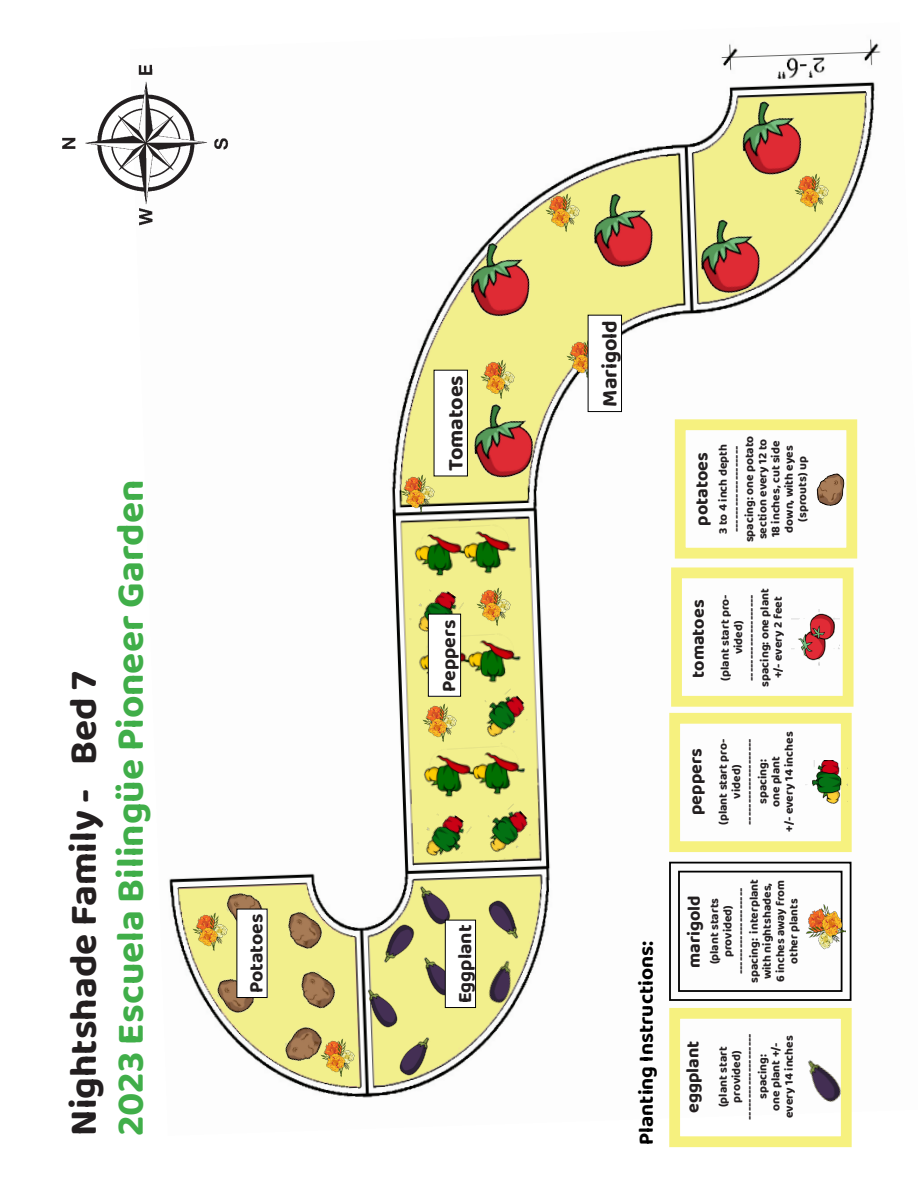
<style>
.page{position:relative;width:918px;height:1188px;background:#fff}
.page>*{position:absolute;margin:0;border:0;box-sizing:border-box;transform-origin:0 0}
.t1{font:39px/46.8px "Baloo 2";color:#40ae49}
.t2{font:21.6px "Baloo 2";color:#231f20}
.t3{font:21px "Baloo 2";color:#000}
.t4{font:19.65px "Baloo 2";color:#231f20}
.t5{font:700 18px "Baloo Tamma 2";color:#231f20}
.t6{font:700 12px/13.2px "Baloo Tamma 2";color:#231f20;text-align:center}
.s1{color:#231f20}
</style>
<div class="page">
<img style="left:169px;top:38px;width:712px;height:1060px">
<img style="left:62px;top:54px;width:173px;height:183px">
<div style="left:671px;top:567px;width:183px;height:140px;border:11px solid #f6f17f"></div>
<div style="left:675px;top:419px;width:182px;height:140px;border:11px solid #f6f17f"></div>
<div style="left:669px;top:713px;width:183px;height:139px;border:11px solid #f6f17f"></div>
<svg style="left:668px;top:861px;width:184px;height:141px"></svg>
<div style="left:678px;top:871px;width:165px;height:121px;border:2px solid #000"></div>
<img style="left:791px;top:609px;width:49px;height:57px">
<img style="left:806px;top:760px;width:41px;height:45px">
<img style="left:815px;top:472px;width:29px;height:36px">
<img style="left:803px;top:899px;width:43px;height:56px">
<div style="left:669px;top:1008px;width:183px;height:139px;border:11px solid #f6f17f"></div>
<img style="left:789px;top:1048px;width:68px;height:69px">
<img style="left:220px;top:882px;width:49px;height:52px">
<img style="left:568px;top:179px;width:107px;height:105px">
<img style="left:210px;top:968px;width:49px;height:52px">
<img style="left:419px;top:701px;width:42px;height:41px">
<div style="left:237px;top:909px;width:30px;height:89px;background:#fff"></div>
<img style="left:376px;top:920px;width:49px;height:48px">
<img style="left:411px;top:882px;width:50px;height:48px">
<img style="left:448px;top:389px;width:107px;height:106px">
<img style="left:445px;top:228px;width:107px;height:105px">
<img style="left:398px;top:472px;width:41px;height:41px">
<img style="left:477px;top:358px;width:41px;height:41px">
<img style="left:564px;top:337px;width:24px;height:42px">
<div style="left:588px;top:315px;width:34px;height:97px;background:#fff"></div>
<div style="left:588px;top:315px;width:34px;height:97px;border:1px solid #000"></div>
<img style="left:407px;top:582px;width:63px;height:63px">
<img style="left:411px;top:521px;width:109px;height:61px">
<img style="left:675px;top:204px;width:107px;height:106px">
<div style="left:434px;top:370px;width:33px;height:106px;background:#fff"></div>
<div style="left:434px;top:370px;width:34px;height:106px;border:1px solid #000"></div>
<img style="left:791px;top:172px;width:41px;height:41px">
<img style="left:543px;top:191px;width:41px;height:41px">
<img style="left:716px;top:86px;width:107px;height:106px">
<img style="left:416px;top:630px;width:108px;height:61px">
<img style="left:470px;top:682px;width:64px;height:64px">
<img style="left:415px;top:806px;width:63px;height:64px">
<img style="left:420px;top:742px;width:109px;height:61px">
<img style="left:473px;top:797px;width:64px;height:64px">
<img style="left:477px;top:896px;width:50px;height:48px">
<img style="left:467px;top:949px;width:68px;height:69px">
<img style="left:388px;top:1032px;width:50px;height:48px">
<img style="left:359px;top:985px;width:50px;height:48px">
<img style="left:416px;top:953px;width:29px;height:48px">
<div style="left:445px;top:920px;width:31px;height:88px;background:#fff"></div>
<div style="left:445px;top:920px;width:31px;height:88px;border:1px solid #000"></div>
<img style="left:190px;top:911px;width:41px;height:41px">
<img style="left:473px;top:585px;width:41px;height:42px">
<img style="left:317px;top:1036px;width:42px;height:42px">
<img style="left:278px;top:1019px;width:49px;height:52px">
<img style="left:290px;top:965px;width:52px;height:49px">
<img style="left:277px;top:905px;width:52px;height:49px">
<div style="left:428px;top:614px;width:33px;height:82px;background:#fff"></div>
<div style="left:428px;top:614px;width:33px;height:83px;border:1px solid #000"></div>
<p class="t1" style="left:62px;top:1136px;width:657px;rotate:-90deg"><span class="s1">Nightshade Family - Bed 7<br></span>2023 Escuela Bilingüe Pioneer Garden</p>
<p class="t4" style="left:243px;top:993px;width:81px;rotate:-90deg">Potatoes</p>
<p class="t2" style="left:440px;top:471px;width:97px;rotate:-90deg">Tomatoes</p>
<p class="t4" style="left:435px;top:692px;width:74px;rotate:-90deg">Peppers</p>
<p class="t4" style="left:451px;top:1003px;width:80px;rotate:-90deg">Eggplant</p>
<p class="t2" style="left:595px;top:407px;width:88px;rotate:-90deg">Marigold</p>
<p class="t3" style="left:631px;top:1145px;width:205px;rotate:-90deg">Planting Instructions:</p>
<p class="t6" style="left:716px;top:542px;width:108px;rotate:-90deg">3 to 4 inch depth -------------------- spacing: one potato section every 12 to<br>18 inches, cut side down, with eyes (sprouts) up</p>
<p class="t5" style="left:691px;top:526px;width:75px;rotate:-90deg">potatoes</p>
<p class="t5" style="left:687px;top:678px;width:80px;rotate:-90deg">tomatoes</p>
<p class="t6" style="left:718px;top:687px;width:100px;rotate:-90deg">(plant start pro&shy;vided) -------------------- spacing: one plant +/- every 2 feet</p>
<p class="t5" style="left:685px;top:815px;width:68px;rotate:-90deg">peppers</p>
<p class="t6" style="left:716px;top:832px;width:102px;rotate:-90deg">(plant start pro&shy;vided) -------------------- spacing:<br>one plant<br>+/- every 14 inches</p>
<p class="t6" style="left:721px;top:983px;width:106px;rotate:-90deg">provided) -------------------- spacing: interplant with nightshades,<br>6 inches away from other plants</p>
<p class="t5" style="left:683px;top:968px;width:74px;rotate:-90deg">marigold</p>
<p class="t6" style="left:707px;top:964px;width:68px;rotate:-90deg">(plant starts</p>
<p class="t5" style="left:682px;top:1113px;width:74px;rotate:-90deg">eggplant</p>
<p class="t6" style="left:716px;top:1120px;width:88px;rotate:-90deg">(plant start provided) -------------------- spacing:<br>one plant +/- every 14 inches</p>
</div>
